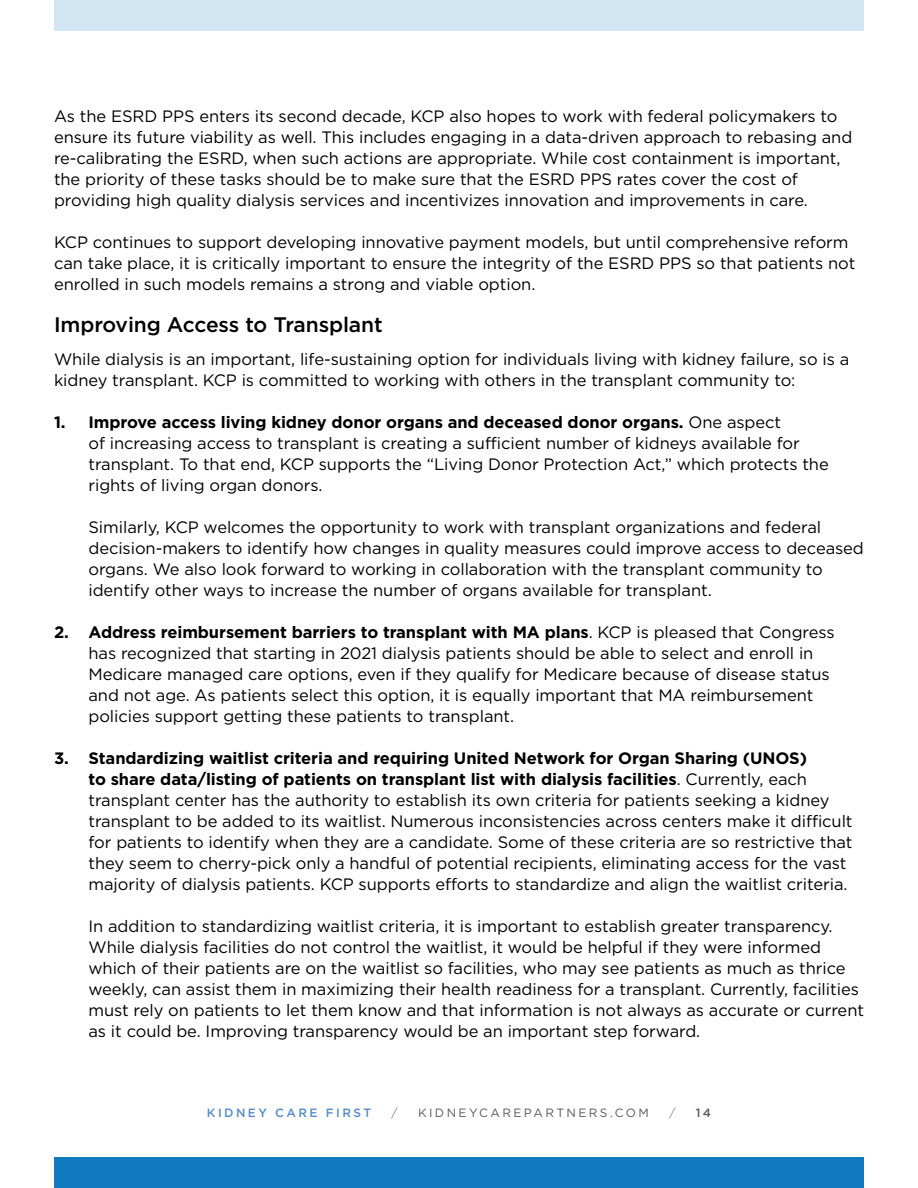
<style>
.page{position:relative;width:918px;height:1188px;background:#fff}
.page>*{position:absolute;margin:0;border:0;box-sizing:border-box;transform-origin:0 0}
.t1{font:500 21px "Gotham HTF";letter-spacing:-.005em;color:#000}
.t2{font:16.5px/21px "Gotham HTF";letter-spacing:-.005em;color:#000}
.t3{font:12px "Gotham HTF";letter-spacing:.2em;color:#58595b}
.t4{font:500 12px "Gotham HTF";letter-spacing:.2em;color:#548bc9}
.t5{font:300 12px "Gotham HTF";color:#58595b}
.t6{font:500 12px "Gotham HTF";color:#58595b}
.s1{font-weight:700}
</style>
<div class="page">
<div style="left:54px;top:0;width:810px;height:31px;background:#d2e5f3"></div>
<div style="left:54px;top:1157px;width:810px;height:31px;background:#1079bf"></div>
<p class="t2" style="left:54px;top:105px;width:800px">As the ESRD PPS enters its second decade, KCP also hopes to work with federal policymakers to ensure its future viability as well. This includes engaging in a data-driven approach to rebasing and re-calibrating the ESRD, when such actions are appropriate. While cost containment is important, the priority of these tasks should be to make sure that the ESRD PPS rates cover the cost of providing high quality dialysis services and incentivizes innovation and improvements in care.</p>
<p class="t2" style="left:54px;top:231px;width:803px">KCP continues to support developing innovative payment models, but until comprehensive reform can take place, it is critically important to ensure the integrity of the ESRD PPS so that patients not enrolled in such models remains a strong and viable option.</p>
<p class="t1" style="left:54px;top:313px;width:330px">Improving Access to Transplant</p>
<p class="t2" style="left:54px;top:348px;width:797px">While dialysis is an important, life-sustaining option for individuals living with kidney failure, so is a kidney transplant. KCP is committed to working with others in the transplant community to:</p>
<p class="t2" style="left:89px;top:411px;width:742px;text-indent:-35px"><span class="s1">1. Improve access living kidney donor organs and deceased donor organs.</span> One aspect<br>of increasing access to transplant is creating a sufficient number of kidneys available for transplant. To that end, KCP supports the “Living Donor Protection Act,” which protects the rights of living organ donors.</p>
<p class="t2" style="left:89px;top:516px;width:777px">Similarly, KCP welcomes the opportunity to work with transplant organizations and federal decision-makers to identify how changes in quality measures could improve access to deceased organs. We also look forward to working in collaboration with the transplant community to identify other ways to increase the number of organs available for transplant.</p>
<p class="t2" style="left:89px;top:621px;width:748px;text-indent:-35px"><span class="s1">2. Address reimbursement barriers to transplant with MA plans</span>. KCP is pleased that Congress has recognized that starting in 2021 dialysis patients should be able to select and enroll in Medicare managed care options, even if they qualify for Medicare because of disease status and not age. As patients select this option, it is equally important that MA reimbursement policies support getting these patients to transplant.</p>
<p class="t2" style="left:89px;top:747px;width:766px;text-indent:-35px"><span class="s1">3. Standardizing waitlist criteria and requiring United Network for Organ Sharing (UNOS)<br>to share data/listing of patients on transplant list with dialysis facilities</span>. Currently, each transplant center has the authority to establish its own criteria for patients seeking a kidney transplant to be added to its waitlist. Numerous inconsistencies across centers make it difficult for patients to identify when they are a candidate. Some of these criteria are so restrictive that they seem to cherry-pick only a handful of potential recipients, eliminating access for the vast majority of dialysis patients. KCP supports efforts to standardize and align the waitlist criteria.</p>
<p class="t2" style="left:89px;top:915px;width:777px">In addition to standardizing waitlist criteria, it is important to establish greater transparency.<br>While dialysis facilities do not control the waitlist, it would be helpful if they were informed which of their patients are on the waitlist so facilities, who may see patients as much as thrice weekly, can assist them in maximizing their health readiness for a transplant. Currently, facilities must rely on patients to let them know and that information is not always as accurate or current as it could be. Improving transparency would be an important step forward.</p>
<p class="t4" style="left:207px;top:1106px;width:166px">KIDNEY CARE FIRST</p>
<p class="t5" style="left:392px;top:1106px;width:7px">/</p>
<p class="t3" style="left:418px;top:1106px;width:232px">KIDNEYCAREPARTNERS.COM</p>
<p class="t5" style="left:669px;top:1106px;width:7px">/</p>
<p class="t6" style="left:696px;top:1106px;width:17px">14</p>
</div>
